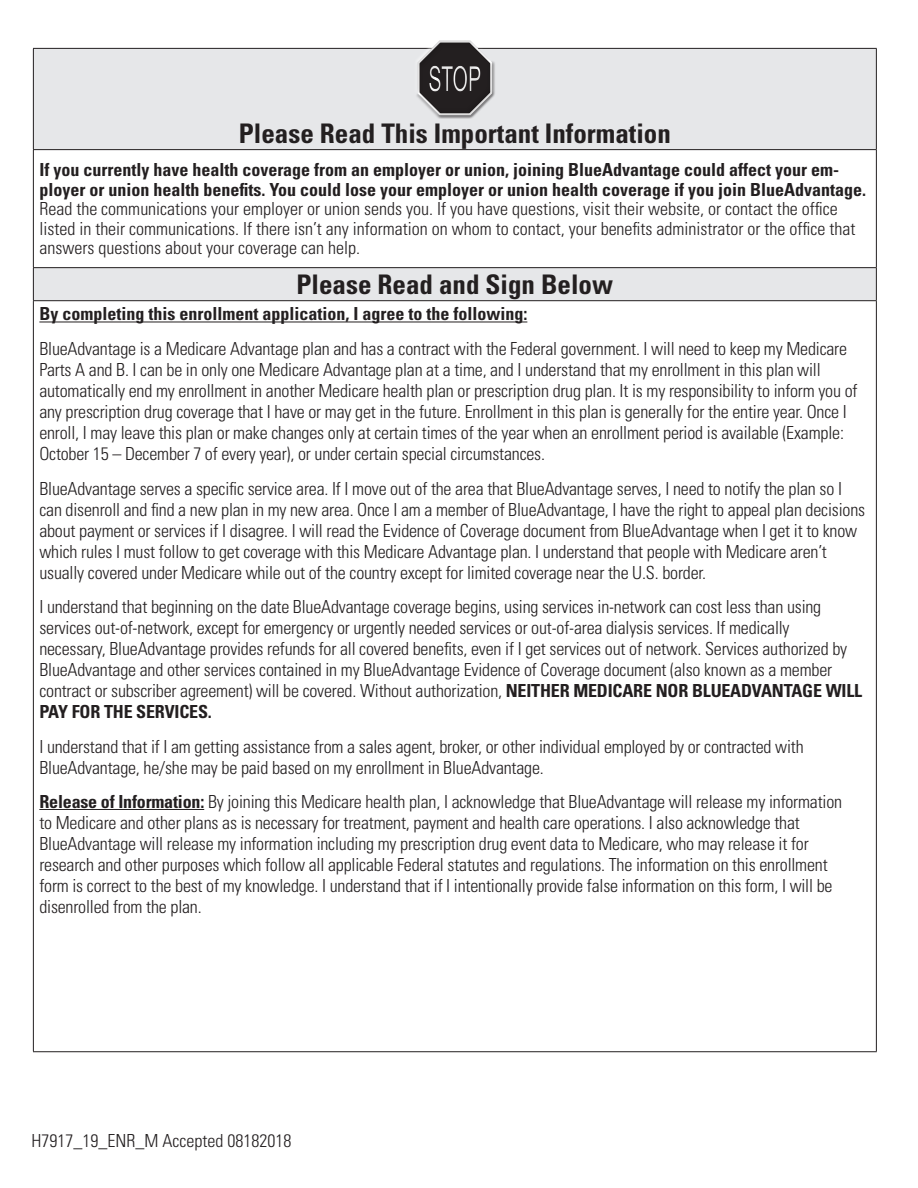
<style>
.page{position:relative;width:918px;height:1188px;background:#fff}
.page>*{position:absolute;margin:0;border:0;box-sizing:border-box;transform-origin:0 0}
.t1{font:34.5px "Arial Narrow";color:#fff;scale:.7 1}
.t2{font:700 condensed 27px "Univers LT Std";color:#231f20}
.t3{font:300 condensed 18px/21px "Univers LT Std";letter-spacing:-.01em;color:#231f20}
.t4{font:700 condensed 18px "Univers LT Std";color:#231f20}
.s1{font-weight:700}
</style>
<div class="page">
<div style="left:33px;top:48px;width:843px;height:102px;background:#e6e7e9"></div>
<div style="left:33px;top:268px;width:843px;height:33px;background:#e6e7e9"></div>
<hr style="left:33px;top:48px;width:844px;height:1px;background:#231f20">
<hr style="left:33px;top:49px;width:1px;height:100px;background:#231f20">
<hr style="left:876px;top:49px;width:1px;height:100px;background:#231f20">
<hr style="left:33px;top:149px;width:844px;height:1px;background:#231f20">
<hr style="left:33px;top:150px;width:1px;height:117px;background:#231f20">
<hr style="left:876px;top:150px;width:1px;height:117px;background:#231f20">
<hr style="left:33px;top:267px;width:844px;height:1px;background:#231f20">
<hr style="left:33px;top:268px;width:1px;height:32px;background:#231f20">
<hr style="left:876px;top:268px;width:1px;height:32px;background:#231f20">
<hr style="left:33px;top:300px;width:844px;height:1px;background:#231f20">
<hr style="left:33px;top:301px;width:1px;height:750px;background:#231f20">
<hr style="left:876px;top:301px;width:1px;height:750px;background:#231f20">
<hr style="left:33px;top:1051px;width:844px;height:1px;background:#231f20">
<hr style="left:39px;top:322px;width:488px;height:1px;background:#231f20">
<hr style="left:39px;top:809px;width:165px;height:1px;background:#231f20">
<div style="left:411px;top:32px;width:88px;height:92px;background:#231f20;opacity:.15"></div>
<div style="left:420px;top:53px;width:76px;height:51px;background:#231f20"></div>
<h1 class="t1" style="left:428px;top:54px;width:77px">STOP</h1>
<h2 class="t2" style="left:239px;top:117px;width:434px">Please Read This Important Information</h2>
<p class="t3" style="left:39px;top:160px;width:828px;line-height:19.5px"><span class="s1">If you currently have health coverage from an employer or union, joining BlueAdvantage could affect your em&shy;ployer or union health benefits. You could lose your employer or union health coverage if you join BlueAdvantage.<br></span>Read the communications your employer or union sends you. If you have questions, visit their website, or contact the office listed in their communications. If there isn’t any information on whom to contact, your benefits administrator or the office that answers questions about your coverage can help.</p>
<h2 class="t2" style="left:297px;top:268px;width:318px">Please Read and Sign Below</h2>
<h3 class="t4" style="left:39px;top:303px;width:489px">By completing this enrollment application, I agree to the following:</h3>
<p class="t3" style="left:39px;top:338px;width:820px">BlueAdvantage is a Medicare Advantage plan and has a contract with the Federal government. I will need to keep my Medicare Parts A and B. I can be in only one Medicare Advantage plan at a time, and I understand that my enrollment in this plan will automatically end my enrollment in another Medicare health plan or prescription drug plan. It is my responsibility to inform you of any prescription drug coverage that I have or may get in the future. Enrollment in this plan is generally for the entire year. Once I enroll, I may leave this plan or make changes only at certain times of the year when an enrollment period is available (Example:<br>October 15 – December 7 of every year), or under certain special circumstances.</p>
<p class="t3" style="left:39px;top:478px;width:827px">BlueAdvantage serves a specific service area. If I move out of the area that BlueAdvantage serves, I need to notify the plan so I can disenroll and find a new plan in my new area. Once I am a member of BlueAdvantage, I have the right to appeal plan decisions about payment or services if I disagree. I will read the Evidence of Coverage document from BlueAdvantage when I get it to know which rules I must follow to get coverage with this Medicare Advantage plan. I understand that people with Medicare aren’t usually covered under Medicare while out of the country except for limited coverage near the U.S. border.</p>
<p class="t3" style="left:39px;top:596px;width:824px">I understand that beginning on the date BlueAdvantage coverage begins, using services in-network can cost less than using services out-of-network, except for emergency or urgently needed services or out-of-area dialysis services. If medically<br>necessary, BlueAdvantage provides refunds for all covered benefits, even if I get services out of network. Services authorized by BlueAdvantage and other services contained in my BlueAdvantage Evidence of Coverage document (also known as a member contract or subscriber agreement) will be covered. Without authorization, <span class="s1">NEITHER MEDICARE NOR BLUEADVANTAGE WILL PAY FOR THE SERVICES.</span></p>
<p class="t3" style="left:39px;top:736px;width:766px">I understand that if I am getting assistance from a sales agent, broker, or other individual employed by or contracted with<br>BlueAdvantage, he/she may be paid based on my enrollment in BlueAdvantage.</p>
<p class="t3" style="left:39px;top:791px;width:804px"><span class="s1">Release of Information:</span> By joining this Medicare health plan, I acknowledge that BlueAdvantage will release my information to Medicare and other plans as is necessary for treatment, payment and health care operations. I also acknowledge that BlueAdvantage will release my information including my prescription drug event data to Medicare, who may release it for research and other purposes which follow all applicable Federal statutes and regulations. The information on this enrollment form is correct to the best of my knowledge. I understand that if I intentionally provide false information on this form, I will be disenrolled from the plan.</p>
<p class="t3" style="left:32px;top:1130px;width:261px">H7917_19_ENR_M Accepted 08182018</p>
</div>
